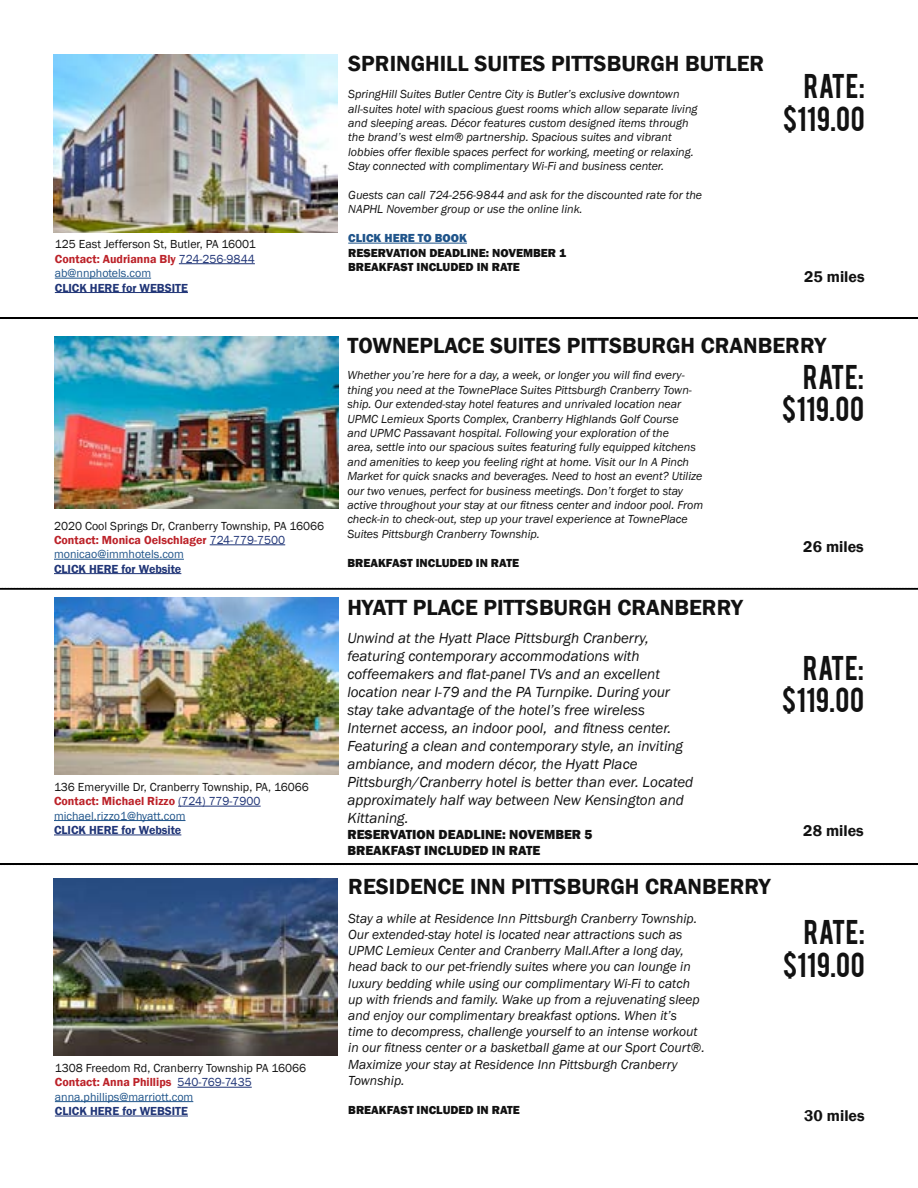
<style>
.page{position:relative;width:918px;height:1188px;background:#fff}
.page>*{position:absolute;margin:0;border:0;box-sizing:border-box;transform-origin:0 0}
.t1{font:27px/32.4px "Bebas";letter-spacing:.015em;color:#121212;text-align:right}
.t2{font:600 22.5px "Franklin Gothic";color:#121212}
.t3{font:600 16.05px "Franklin Gothic";color:#121212}
.t4{font:italic 15px/18px "Franklin Gothic";color:#121212}
.t5{font:italic 13.5px/16.2px "Franklin Gothic";color:#121212}
.t6{font:800 13.5px/16.2px "Franklin Gothic";color:#121212}
.t7{font:italic 12px/14.4px "Franklin Gothic";color:#121212}
.t8{font:12px/14.4px "Franklin Gothic";color:#121212}
.t9{font:800 12px/14.4px "Franklin Gothic";color:#121212}
.t10{font:600 12px "Franklin Gothic";color:#203577}
.t11{font:800 12px "Franklin Gothic";color:#1f548a}
.s1{font-weight:600;color:#bc2229}
.s2{color:#203577}
.s3{color:#1f548a}
</style>
<div class="page">
<hr style="left:0;top:317px;width:918px;height:2px;background:#000">
<svg style="left:0;top:588px;width:918px;height:2px;background:#1f1f1f"></svg>
<hr style="left:0;top:863px;width:918px;height:2px;background:#000">
<img style="left:53px;top:878px;width:285px;height:178px">
<hr style="left:177px;top:1087px;width:75px;height:1px;background:#203577">
<hr style="left:55px;top:1101px;width:138px;height:1px;background:#1f548a">
<hr style="left:55px;top:1116px;width:133px;height:1px;background:#203577">
<img style="left:54px;top:597px;width:284px;height:177px">
<hr style="left:178px;top:806px;width:83px;height:1px;background:#203577">
<hr style="left:54px;top:820px;width:131px;height:1px;background:#1f548a">
<hr style="left:54px;top:835px;width:127px;height:1px;background:#203577">
<img style="left:54px;top:336px;width:284px;height:172px">
<hr style="left:210px;top:545px;width:75px;height:1px;background:#203577">
<hr style="left:54px;top:559px;width:130px;height:1px;background:#1f548a">
<hr style="left:54px;top:573px;width:127px;height:1px;background:#203577">
<img style="left:53px;top:55px;width:284px;height:177px">
<hr style="left:348px;top:243px;width:119px;height:1px;background:#1f548a">
<hr style="left:179px;top:263px;width:76px;height:1px;background:#203577">
<hr style="left:55px;top:278px;width:96px;height:1px;background:#1f548a">
<hr style="left:55px;top:292px;width:133px;height:1px;background:#203577">
<p class="t8" style="left:55px;top:237px;width:203px;text-align:justify">125 East Jefferson St, Butler, PA 16001<br><span class="s1">Contact: Audrianna Bly</span> <span class="s2">724-256-9844 </span><span class="s3">ab@nnphotels.com</span></p>
<p class="t10" style="left:55px;top:280px;width:135px">CLICK HERE for WEBSITE</p>
<p class="t8" style="left:54px;top:519px;width:272px">2020 Cool Springs Dr, Cranberry Township, PA 16066<br><span class="s1">Contact: Monica Oelschlager</span> <span class="s2">724-779-7500 </span><span class="s3">monicao@immhotels.com</span></p>
<p class="t10" style="left:54px;top:561px;width:129px">CLICK HERE for Website</p>
<h2 class="t2" style="left:348px;top:49px;width:418px">SPRINGHILL SUITES PITTSBURGH BUTLER</h2>
<p class="t7" style="left:348px;top:87px;width:351px">SpringHill Suites Butler Centre City is Butler’s exclusive downtown all-suites hotel with spacious guest rooms which allow separate living and sleeping areas. Décor features custom designed items through the brand’s west elm® partnership. Spacious suites and vibrant lobbies offer flexible spaces perfect for working, meeting or relaxing.<br>Stay connected with complimentary Wi-Fi and business center.</p>
<p class="t7" style="left:348px;top:188px;width:355px">Guests can call 724-256-9844 and ask for the discounted rate for the<br>NAPHL November group or use the online link.</p>
<p class="t11" style="left:348px;top:230px;width:120px">CLICK HERE TO BOOK</p>
<p class="t9" style="left:348px;top:245px;width:219px">RESERVATION DEADLINE: NOVEMBER 1<br>BREAKFAST INCLUDED IN RATE</p>
<h1 class="t1" style="left:783px;top:68px;width:84px">RATE: $119.00</h1>
<h3 class="t3" style="left:804px;top:266px;width:62px">25 miles</h3>
<h2 class="t2" style="left:347px;top:332px;width:480px">TOWNEPLACE SUITES PITTSBURGH CRANBERRY</h2>
<p class="t7" style="left:347px;top:368px;width:357px">Whether you’re here for a day, a week, or longer you will find every&shy;thing you need at the TownePlace Suites Pittsburgh Cranberry Town&shy;ship. Our extended-stay hotel features and unrivaled location near UPMC Lemieux Sports Complex, Cranberry Highlands Golf Course<br>and UPMC Passavant hospital. Following your exploration of the<br>area, settle into our spacious suites featuring fully equipped kitchens and amenities to keep you feeling right at home. Visit our In A Pinch Market for quick snacks and beverages. Need to host an event? Utilize our two venues, perfect for business meetings. Don’t forget to stay active throughout your stay at our fitness center and indoor pool. From check-in to check-out, step up your travel experience at TownePlace Suites Pittsburgh Cranberry Township.</p>
<p class="t9" style="left:347px;top:555px;width:173px">BREAKFAST INCLUDED IN RATE</p>
<h1 class="t1" style="left:782px;top:359px;width:84px">RATE: $119.00</h1>
<h3 class="t3" style="left:803px;top:537px;width:62px">26 miles</h3>
<h2 class="t2" style="left:347px;top:593px;width:397px">HYATT PLACE PITTSBURGH CRANBERRY</h2>
<p class="t4" style="left:347px;top:629px;width:347px">Unwind at the Hyatt Place Pittsburgh Cranberry, featuring contemporary accommodations with coffeemakers and flat-panel TVs and an excellent location near I-79 and the PA Turnpike. During your stay take advantage of the hotel’s free wireless Internet access, an indoor pool, and fitness center.<br>Featuring a clean and contemporary style, an inviting ambiance, and modern décor, the Hyatt Place Pittsburgh/Cranberry hotel is better than ever. Located approximately half way between New Kensington and Kittaning.</p>
<p class="t6" style="left:347px;top:826px;width:247px">RESERVATION DEADLINE: NOVEMBER 5<br>BREAKFAST INCLUDED IN RATE</p>
<h1 class="t1" style="left:782px;top:650px;width:84px">RATE: $119.00</h1>
<p class="t8" style="left:54px;top:780px;width:256px">136 Emeryville Dr, Cranberry Township, PA, 16066<br><span class="s1">Contact: Michael Rizzo</span> <span class="s2">(724) 779-7900 </span><span class="s3">michael.rizzo1@hyatt.com</span></p>
<p class="t10" style="left:54px;top:823px;width:129px">CLICK HERE for Website</p>
<h3 class="t3" style="left:803px;top:821px;width:62px">28 miles</h3>
<h2 class="t2" style="left:348px;top:873px;width:424px">RESIDENCE INN PITTSBURGH CRANBERRY</h2>
<p class="t5" style="left:348px;top:910px;width:358px">Stay a while at Residence Inn Pittsburgh Cranberry Township.<br>Our extended-stay hotel is located near attractions such as UPMC Lemieux Center and Cranberry Mall.After a long day, head back to our pet-friendly suites where you can lounge in luxury bedding while using our complimentary Wi-Fi to catch up with friends and family. Wake up from a rejuvenating sleep and enjoy our complimentary breakfast options. When it’s time to decompress, challenge yourself to an intense workout in our fitness center or a basketball game at our Sport Court®.<br>Maximize your stay at Residence Inn Pittsburgh Cranberry Township.</p>
<p class="t9" style="left:348px;top:1102px;width:173px">BREAKFAST INCLUDED IN RATE</p>
<h1 class="t1" style="left:783px;top:914px;width:84px">RATE: $119.00</h1>
<p class="t8" style="left:55px;top:1061px;width:253px">1308 Freedom Rd, Cranberry Township PA 16066<br><span class="s1">Contact: Anna Phillips</span> <span class="s2">540-769-7435 </span><span class="s3">anna.phillips@marriott.com</span></p>
<p class="t10" style="left:55px;top:1104px;width:135px">CLICK HERE for WEBSITE</p>
<h3 class="t3" style="left:804px;top:1106px;width:62px">30 miles</h3>
</div>
